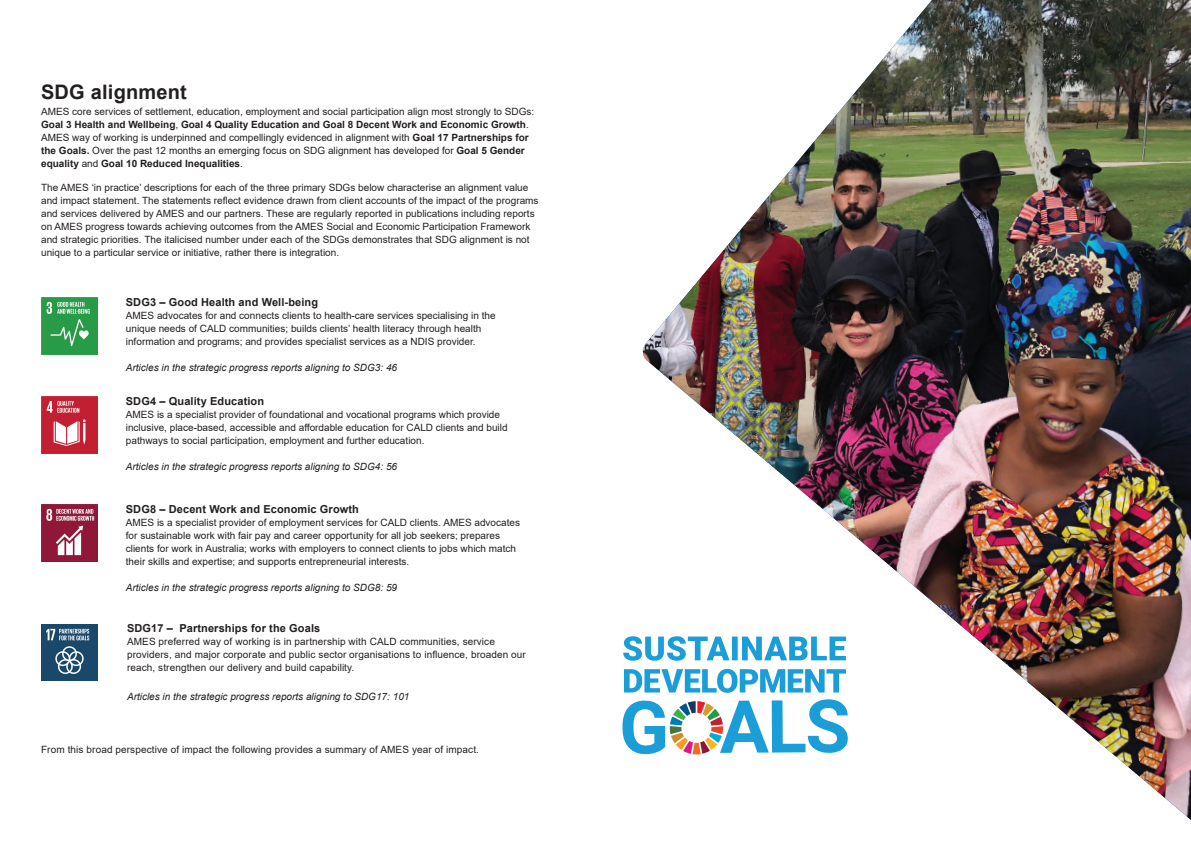
<style>
.page{position:relative;width:1191px;height:842px;background:#fff}
.page>*{position:absolute;margin:0;border:0;box-sizing:border-box;transform-origin:0 0}
.t1{font:700 20px "Arial";letter-spacing:.01em;color:#231f20}
.t2{font:700 11px "Arial";letter-spacing:.01em;color:#231f20}
.t3{font:10px/13px "Arial";color:#231f20}
.t4{font:italic 10px "Arial";color:#231f20}
.s1{font-weight:700}
</style>
<div class="page">
<svg style="left:624px;top:669px;width:17px;height:24px"></svg>
<svg style="left:623px;top:636px;width:18px;height:25px"></svg>
<svg style="left:622px;top:700px;width:19px;height:54px"></svg>
<img style="left:41px;top:298px;width:57px;height:56px">
<img style="left:41px;top:397px;width:57px;height:56px">
<img style="left:41px;top:505px;width:57px;height:56px">
<img style="left:641px;top:0;width:550px;height:820px">
<img style="left:41px;top:625px;width:56px;height:55px">
<p class="t1" style="left:41px;top:77px;width:147px">SDG alignment</p>
<p class="t3" style="left:41px;top:104px;width:494px">AMES core services of settlement, education, employment and social participation align most strongly to SDGs:<br><span class="s1">Goal 3 Health and Wellbeing</span>, <span class="s1">Goal 4 Quality Education and Goal 8 Decent Work and Economic Growth</span>.<br>AMES way of working is underpinned and compellingly evidenced in alignment with <span class="s1">Goal 17 Partnerships for the Goals.</span> Over the past 12 months an emerging focus on SDG alignment has developed for <span class="s1">Goal 5 Gender equality</span> and <span class="s1">Goal 10 Reduced Inequalities</span>.</p>
<p class="t3" style="left:41px;top:181px;width:499px">The AMES ‘in practice’ descriptions for each of the three primary SDGs below characterise an alignment value and impact statement. The statements reflect evidence drawn from client accounts of the impact of the programs and services delivered by AMES and our partners. These are regularly reported in publications including reports on AMES progress towards achieving outcomes from the AMES Social and Economic Participation Framework and strategic priorities. The italicised number under each of the SDGs demonstrates that SDG alignment is not unique to a particular service or initiative, rather there is integration.</p>
<p class="t2" style="left:126px;top:294px;width:194px">SDG3 – Good Health and Well-being</p>
<p class="t3" style="left:126px;top:309px;width:371px">AMES advocates for and connects clients to health-care services specialising in the unique needs of CALD communities; builds clients’ health literacy through health information and programs; and provides specialist services as a NDIS provider.</p>
<p class="t4" style="left:126px;top:361px;width:273px">Articles in the strategic progress reports aligning to SDG3: 46</p>
<p class="t2" style="left:126px;top:393px;width:140px">SDG4 – Quality Education</p>
<p class="t3" style="left:126px;top:408px;width:383px">AMES is a specialist provider of foundational and vocational programs which provide inclusive, place-based, accessible and affordable education for CALD clients and build pathways to social participation, employment and further education.</p>
<p class="t4" style="left:126px;top:460px;width:273px">Articles in the strategic progress reports aligning to SDG4: 56</p>
<p class="t2" style="left:126px;top:501px;width:235px">SDG8 – Decent Work and Economic Growth</p>
<p class="t3" style="left:126px;top:516px;width:396px">AMES is a specialist provider of employment services for CALD clients. AMES advocates for sustainable work with fair pay and career opportunity for all job seekers; prepares clients for work in Australia; works with employers to connect clients to jobs which match their skills and expertise; and supports entrepreneurial interests.</p>
<p class="t4" style="left:126px;top:581px;width:273px">Articles in the strategic progress reports aligning to SDG8: 59</p>
<p class="t2" style="left:127px;top:620px;width:195px">SDG17 – Partnerships for the Goals</p>
<p class="t3" style="left:127px;top:635px;width:400px">AMES preferred way of working is in partnership with CALD communities, service providers, and major corporate and public sector organisations to influence, broaden our reach, strengthen our delivery and build capability.</p>
<p class="t4" style="left:127px;top:690px;width:284px">Articles in the strategic progress reports aligning to SDG17: 101</p>
<p class="t3" style="left:41px;top:743px;width:439px">From this broad perspective of impact the following provides a summary of AMES year of impact.</p>
</div>
